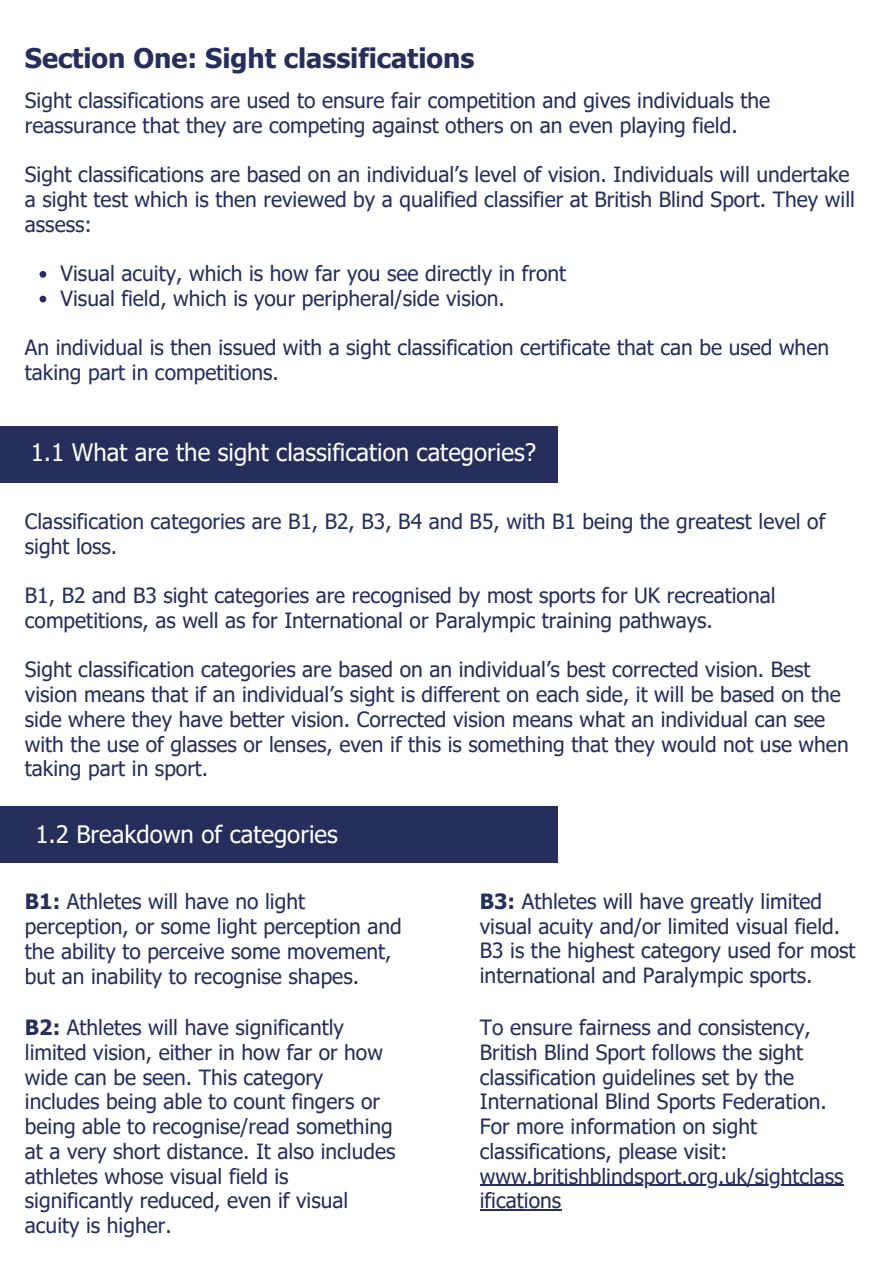
<style>
.page{position:relative;width:894px;height:1264px;background:#fff}
.page>*{position:absolute;margin:0;border:0;box-sizing:border-box;transform-origin:0 0}
.t1{font:700 27px "Tahoma";color:#262e5c}
.t2{font:24px "Tahoma";color:#fff}
.t3{font:21px/24.8px "Tahoma";color:#262e5c}
.s1{font-weight:700}
</style>
<div class="page">
<svg style="left:40px;top:271px;width:6px;height:7px"></svg>
<svg style="left:40px;top:296px;width:6px;height:6px"></svg>
<div style="left:0;top:426px;width:557px;height:56px;background:#262e5c"></div>
<hr style="left:479px;top:1184px;width:364px;height:1px;background:#262e5c">
<hr style="left:479px;top:1209px;width:82px;height:1px;background:#262e5c">
<div style="left:0;top:806px;width:557px;height:57px;background:#262e5c"></div>
<h1 class="t1" style="left:25px;top:41px;width:451px">Section One: Sight classifications</h1>
<p class="t3" style="left:25px;top:87px;width:746px">Sight classifications are used to ensure fair competition and gives individuals the reassurance that they are competing against others on an even playing field.</p>
<p class="t3" style="left:25px;top:161px;width:831px">Sight classifications are based on an individual’s level of vision. Individuals will undertake a sight test which is then reviewed by a qualified classifier at British Blind Sport. They will assess:</p>
<p class="t3" style="left:61px;top:260px;width:507px">Visual acuity, which is how far you see directly in front</p>
<p class="t3" style="left:61px;top:285px;width:445px">Visual field, which is your peripheral/side vision.</p>
<p class="t3" style="left:25px;top:334px;width:805px">An individual is then issued with a sight classification certificate that can be used when taking part in competitions.</p>
<h2 class="t2" style="left:31px;top:437px;width:507px">1.1 What are the sight classification categories?</h2>
<p class="t3" style="left:25px;top:508px;width:801px">Classification categories are B1, B2, B3, B4 and B5, with B1 being the greatest level of sight loss.</p>
<p class="t3" style="left:25px;top:582px;width:752px">B1, B2 and B3 sight categories are recognised by most sports for UK recreational competitions, as well as for International or Paralympic training pathways.</p>
<p class="t3" style="left:25px;top:656px;width:825px">Sight classification categories are based on an individual’s best corrected vision. Best vision means that if an individual’s sight is different on each side, it will be based on the side where they have better vision. Corrected vision means what an individual can see with the use of glasses or lenses, even if this is something that they would not use when taking part in sport.</p>
<p class="t2" style="left:35px;top:819px;width:304px">1.2 Breakdown of categories</p>
<h2 class="t3" style="left:25px;top:888px;width:378px"><span class="s1">B1:</span> Athletes will have no light perception, or some light perception and the ability to perceive some movement, but an inability to recognise shapes.</h2>
<p class="t3" style="left:25px;top:1014px;width:372px"><span class="s1">B2:</span> Athletes will have significantly limited vision, either in how far or how wide can be seen. This category includes being able to count fingers or being able to recognise/read something at a very short distance. It also includes athletes whose visual field is significantly reduced, even if visual acuity is higher.</p>
<p class="t3" style="left:479px;top:888px;width:377px"><span class="s1">B3:</span> Athletes will have greatly limited visual acuity and/or limited visual field.<br>B3 is the highest category used for most international and Paralympic sports.</p>
<p class="t3" style="left:479px;top:1014px;width:348px">To ensure fairness and consistency, British Blind Sport follows the sight classification guidelines set by the International Blind Sports Federation.</p>
<p class="t3" style="left:479px;top:1113px;width:279px">For more information on sight classifications, please visit:</p>
<p class="t3" style="left:479px;top:1162px;width:365px">www.britishblindsport.org.uk/sightclass ifications</p>
</div>
